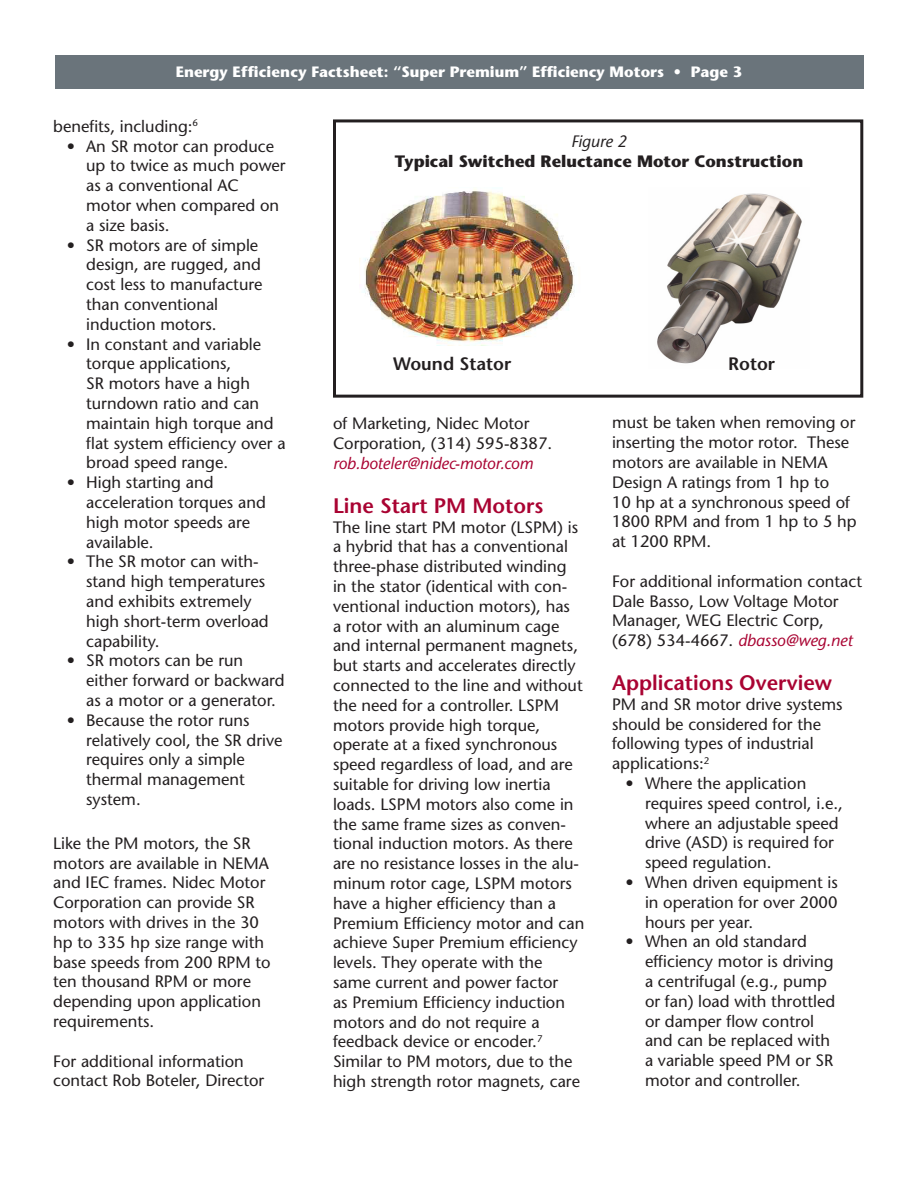
<style>
.page{position:relative;width:918px;height:1188px;background:#fff}
.page>*{position:absolute;margin:0;border:0;box-sizing:border-box;transform-origin:0 0}
._14_pt_Stone_Sans_Bo{font:600 21px "Stone Sans Std";color:#a90332}
._14_pt_Stone_Sans_Bo-2{font:600 18px "Stone Sans Std";color:#231f20}
._11_pt_Body_-_Stone{font:500 16.5px/19.8px "Stone Sans Std";color:#231f20}
._11pt_Stone_Sans_-_I{font:500 16.5px/19.8px "Stone Sans Std";color:#231f20}
._11_pt_Body_-_Stone-2{font:700 16.5px "Stone Sans Std";color:#231f20}
._11_pt_Body_-_Stone-3{font:italic 500 16.5px "Stone Sans Std";letter-spacing:-.005em;color:#a90332}
._11_pt_Body_-_Stone-4{font:italic 500 16.5px "Stone Sans Std";color:#231f20}
.t1{font:700 15px "Stone Sans Std";color:#fff}
.s1{font-style:italic;color:#a90332}
</style>
<div class="page">
<div style="left:55px;top:56px;width:808px;height:33px;background:#6a747b"></div>
<img style="left:359px;top:189px;width:216px;height:156px">
<img style="left:657px;top:193px;width:145px;height:171px">
<div style="left:333px;top:119px;width:530px;height:279px;border:3px solid #231f20"></div>
<p class="t1" style="left:176px;top:63px;width:568px">Energy Efficiency Factsheet: “Super Premium” Efficiency Motors • Page 3</p>
<p class="_11_pt_Body_-_Stone" style="left:53px;top:116px;width:146px">benefits, including:<sup>6</sup></p>
<p class="_11pt_Stone_Sans_-_I" style="left:86px;top:136px;width:201px;text-indent:-20px">• An SR motor can produce up to twice as much power as a conventional AC motor when compared on a size basis.</p>
<p class="_11pt_Stone_Sans_-_I" style="left:86px;top:235px;width:178px;text-indent:-20px">• SR motors are of simple design, are rugged, and cost less to manufacture than conventional induction motors.</p>
<p class="_11pt_Stone_Sans_-_I" style="left:86px;top:334px;width:201px;text-indent:-20px">• In constant and variable torque applications,<br>SR motors have a high turndown ratio and can maintain high torque and flat system efficiency over a broad speed range.</p>
<p class="_11pt_Stone_Sans_-_I" style="left:86px;top:472px;width:181px;text-indent:-20px">• High starting and acceleration torques and high motor speeds are available.</p>
<p class="_11pt_Stone_Sans_-_I" style="left:86px;top:552px;width:184px;text-indent:-20px">• The SR motor can with&shy;stand high temperatures and exhibits extremely high short-term overload capability.</p>
<p class="_11pt_Stone_Sans_-_I" style="left:86px;top:651px;width:200px;text-indent:-20px">• SR motors can be run either forward or backward as a motor or a generator.</p>
<p class="_11pt_Stone_Sans_-_I" style="left:86px;top:710px;width:198px;text-indent:-20px">• Because the rotor runs relatively cool, the SR drive requires only a simple</p>
<p class="_11pt_Stone_Sans_-_I" style="left:86px;top:769px;width:160px">thermal management system.</p>
<p class="_11_pt_Body_-_Stone" style="left:53px;top:833px;width:219px">Like the PM motors, the SR motors are available in NEMA and IEC frames. Nidec Motor<br>Corporation can provide SR motors with drives in the 30 hp to 335 hp size range with base speeds from 200 RPM to ten thousand RPM or more depending upon application requirements.</p>
<p class="_11_pt_Body_-_Stone" style="left:53px;top:1051px;width:213px">For additional information contact Rob Boteler, Director</p>
<p class="_11_pt_Body_-_Stone-4" style="left:571px;top:131px;width:57px">Figure 2</p>
<p class="_11_pt_Body_-_Stone-2" style="left:395px;top:151px;width:410px">Typical Switched Reluctance Motor Construction</p>
<p class="_14_pt_Stone_Sans_Bo-2" style="left:393px;top:353px;width:120px">Wound Stator</p>
<p class="_14_pt_Stone_Sans_Bo-2" style="left:728px;top:353px;width:48px">Rotor</p>
<p class="_11_pt_Body_-_Stone" style="left:612px;top:413px;width:246px">must be taken when removing or inserting the motor rotor. These motors are available in NEMA<br>Design A ratings from 1 hp to<br>10 hp at a synchronous speed of<br>1800 RPM and from 1 hp to 5 hp at 1200 RPM.</p>
<p class="_11_pt_Body_-_Stone" style="left:612px;top:571px;width:252px">For additional information contact<br>Dale Basso, Low Voltage Motor<br>Manager, WEG Electric Corp, (678) 534-4667. <span class="s1">dbasso@weg.net</span></p>
<p class="_14_pt_Stone_Sans_Bo" style="left:612px;top:670px;width:222px">Applications Overview</p>
<p class="_11_pt_Body_-_Stone" style="left:612px;top:694px;width:232px">PM and SR motor drive systems should be considered for the following types of industrial applications:<sup>2</sup></p>
<p class="_11pt_Stone_Sans_-_I" style="left:645px;top:773px;width:199px;text-indent:-20px">• Where the application requires speed control, i.e., where an adjustable speed drive (ASD) is required for speed regulation.</p>
<p class="_11pt_Stone_Sans_-_I" style="left:645px;top:872px;width:194px;text-align:justify;text-indent:-20px">• When driven equipment is in operation for over 2000 hours per year.</p>
<p class="_11pt_Stone_Sans_-_I" style="left:645px;top:932px;width:192px;text-indent:-20px">• When an old standard efficiency motor is driving a centrifugal (e.g., pump or fan) load with throttled or damper flow control and can be replaced with a variable speed PM or SR motor and controller.</p>
<p class="_11_pt_Body_-_Stone" style="left:333px;top:414px;width:221px">of Marketing, Nidec Motor<br>Corporation, (314) 595-8387.</p>
<p class="_11_pt_Body_-_Stone-3" style="left:333px;top:453px;width:202px">rob.boteler@nidec-motor.com</p>
<p class="_14_pt_Stone_Sans_Bo" style="left:333px;top:493px;width:212px">Line Start PM Motors</p>
<p class="_11_pt_Body_-_Stone" style="left:333px;top:517px;width:251px">The line start PM motor (LSPM) is a hybrid that has a conventional three-phase distributed winding in the stator (identical with con&shy;ventional induction motors), has<br>a rotor with an aluminum cage and internal permanent magnets, but starts and accelerates directly connected to the line and without the need for a controller. LSPM motors provide high torque,</p>
<p class="_11_pt_Body_-_Stone" style="left:333px;top:735px;width:253px">operate at a fixed synchronous speed regardless of load, and are suitable for driving low inertia loads. LSPM motors also come in the same frame sizes as conven&shy;tional induction motors. As there are no resistance losses in the alu&shy;minum rotor cage, LSPM motors have a higher efficiency than a<br>Premium Efficiency motor and can achieve Super Premium efficiency levels. They operate with the same current and power factor<br>as Premium Efficiency induction motors and do not require a feedback device or encoder.<sup>7<br></sup>Similar to PM motors, due to the high strength rotor magnets, care</p>
</div>
